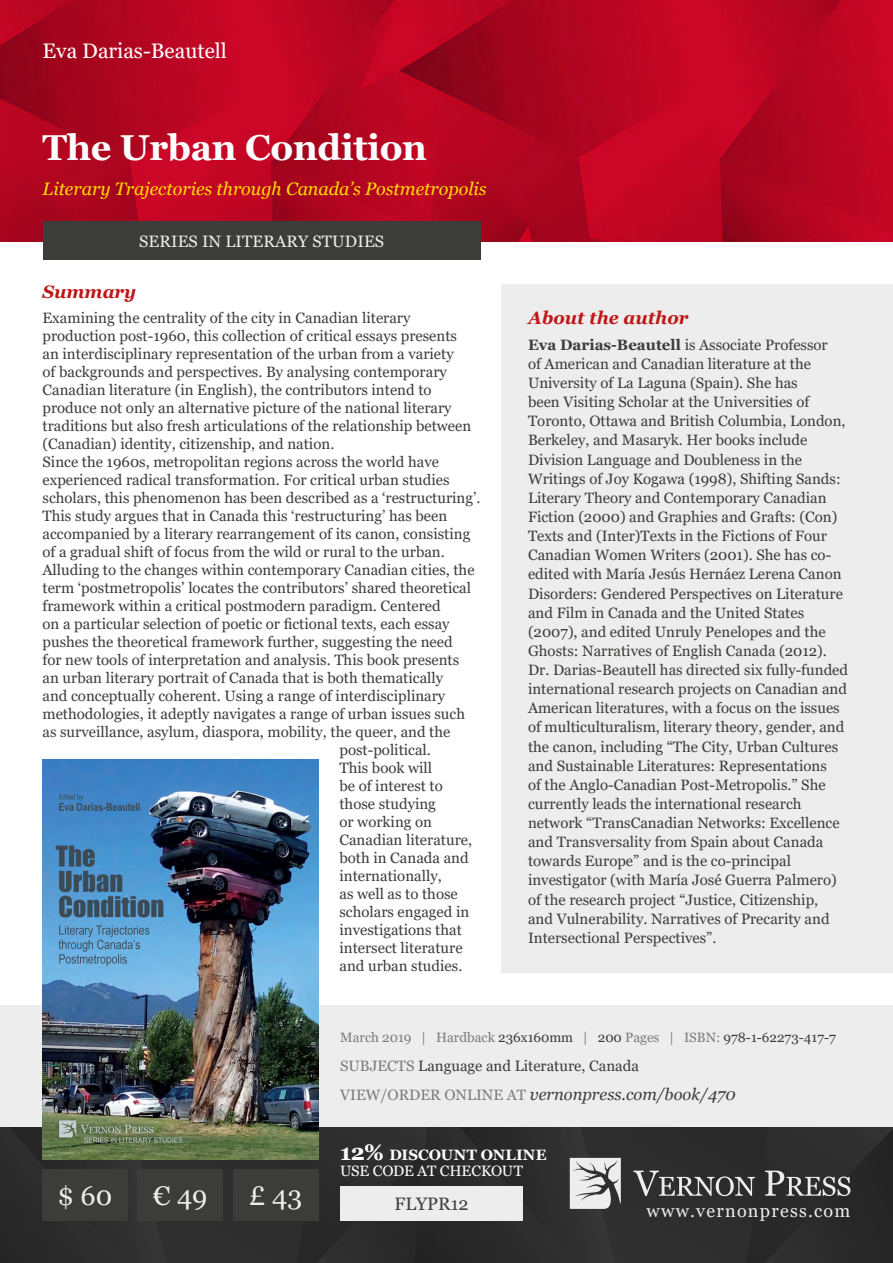
<style>
.page{position:relative;width:893px;height:1263px;background:#fff}
.page>*{position:absolute;margin:0;border:0;box-sizing:border-box;transform-origin:0 0}
.t1{font:700 36px "Georgia";letter-spacing:-.01em;color:#fff}
.t2{font:27px "Georgia";color:#ededed}
.t3{font:21px "Georgia";color:#fff}
.t4{font:italic 18px "Georgia";color:#fd0}
.t5{font:italic 700 18px "Georgia";color:#be1716}
.t6{font:18px "Georgia";letter-spacing:.07em;color:#ededed}
.t7{font:18px "Georgia";color:#404040}
.t8{font:italic 16.5px "Georgia";color:#3c3c3b}
.t9{font:16.5px "Georgia";letter-spacing:.01em;color:#ededed}
.t10{font:15px/19.2px "Georgia";color:#3c3c3b}
.t11{font:15px/16.5px "Georgia";letter-spacing:-.015em;color:#fff}
.t12{font:13.5px "Georgia";color:#7c7b7b}
.s1{font-weight:700}
.s2{color:#3c3c3b}
.s3{color:#7c7b7b}
.s4{font-style:normal;font-size:15px;color:#7c7b7b}
.s5{font-weight:700;font-size:22.5px}
</style>
<div class="page">
<img style="left:0;top:0;width:893px;height:242px">
<div style="left:0;top:1127px;width:893px;height:136px;background:#2d2d2d"></div>
<svg style="left:633px;top:1170px;width:122px;height:26px;background:#5b5b5b"></svg>
<svg style="left:765px;top:1170px;width:85px;height:26px;background:#636363"></svg>
<svg style="left:570px;top:1158px;width:51px;height:51px;background:#c2c2c2"></svg>
<div style="left:0;top:1005px;width:893px;height:122px;background:#ededed"></div>
<div style="left:43px;top:1169px;width:85px;height:51px;background:#3c3c3b"></div>
<div style="left:138px;top:1169px;width:85px;height:51px;background:#3c3c3b"></div>
<div style="left:233px;top:1169px;width:85px;height:51px;background:#3c3c3b"></div>
<div style="left:340px;top:1186px;width:183px;height:34px;background:#ededed"></div>
<div style="left:502px;top:284px;width:391px;height:688px;background:#ededed"></div>
<img style="left:43px;top:759px;width:275px;height:400px">
<div style="left:43px;top:221px;width:437px;height:38px;background:#3c3c3b"></div>
<h3 class="t3" style="left:43px;top:38px;width:186px">Eva Darias-Beautell</h3>
<h1 class="t1" style="left:43px;top:124px;width:386px">The Urban Condition</h1>
<p class="t4" style="left:43px;top:177px;width:446px">Literary Trajectories through Canada’s Postmetropolis</p>
<p class="t9" style="left:139px;top:231px;width:247px">SERIES IN LITERARY STUDIES</p>
<p class="t5" style="left:43px;top:280px;width:95px">Summary</p>
<p class="t10" style="left:43px;top:309px;width:369px">Examining the centrality of the city in Canadian literary</p>
<p class="t10" style="left:43px;top:327px;width:416px">production post-1960, this collection of critical essays presents</p>
<p class="t10" style="left:43px;top:345px;width:413px">an interdisciplinary representation of the urban from a variety</p>
<p class="t10" style="left:43px;top:363px;width:406px">of backgrounds and perspectives. By analysing contemporary</p>
<p class="t10" style="left:43px;top:381px;width:391px">Canadian literature (in English), the contributors intend to</p>
<p class="t10" style="left:43px;top:399px;width:411px">produce not only an alternative picture of the national literary</p>
<p class="t10" style="left:43px;top:417px;width:430px">traditions but also fresh articulations of the relationship between</p>
<p class="t10" style="left:43px;top:435px;width:293px">(Canadian) identity, citizenship, and nation.</p>
<p class="t10" style="left:43px;top:453px;width:398px">Since the 1960s, metropolitan regions across the world have</p>
<p class="t10" style="left:43px;top:471px;width:409px">experienced radical transformation. For critical urban studies</p>
<p class="t10" style="left:43px;top:489px;width:439px">scholars, this phenomenon has been described as a ‘restructuring’.</p>
<p class="t10" style="left:43px;top:507px;width:406px">This study argues that in Canada this ‘restructuring’ has been</p>
<p class="t10" style="left:43px;top:525px;width:429px">accompanied by a literary rearrangement of its canon, consisting</p>
<p class="t10" style="left:43px;top:543px;width:404px">of a gradual shift of focus from the wild or rural to the urban.</p>
<p class="t10" style="left:43px;top:561px;width:434px">Alluding to the changes within contemporary Canadian cities, the</p>
<p class="t10" style="left:43px;top:579px;width:430px">term ‘postmetropolis’ locates the contributors’ shared theoretical</p>
<p class="t10" style="left:43px;top:597px;width:400px">framework within a critical postmodern paradigm. Centered</p>
<p class="t10" style="left:43px;top:615px;width:409px">on a particular selection of poetic or fictional texts, each essay</p>
<p class="t10" style="left:43px;top:633px;width:412px">pushes the theoretical framework further, suggesting the need</p>
<p class="t10" style="left:43px;top:651px;width:418px">for new tools of interpretation and analysis. This book presents</p>
<p class="t10" style="left:43px;top:669px;width:402px">an urban literary portrait of Canada that is both thematically</p>
<p class="t10" style="left:43px;top:687px;width:404px">and conceptually coherent. Using a range of interdisciplinary</p>
<p class="t10" style="left:43px;top:705px;width:424px">methodologies, it adeptly navigates a range of urban issues such</p>
<p class="t10" style="left:43px;top:723px;width:409px">as surveillance, asylum, diaspora, mobility, the queer, and the</p>
<p class="t10" style="left:339px;top:741px;width:93px">post-political.</p>
<p class="t10" style="left:339px;top:759px;width:94px">This book will</p>
<p class="t10" style="left:339px;top:777px;width:105px">be of interest to</p>
<p class="t10" style="left:339px;top:795px;width:98px">those studying</p>
<p class="t10" style="left:339px;top:813px;width:94px">or working on</p>
<p class="t10" style="left:339px;top:831px;width:134px">Canadian literature,</p>
<p class="t10" style="left:339px;top:849px;width:131px">both in Canada and</p>
<p class="t10" style="left:339px;top:867px;width:104px">internationally,</p>
<p class="t10" style="left:339px;top:885px;width:120px">as well as to those</p>
<p class="t10" style="left:339px;top:903px;width:131px">scholars engaged in</p>
<p class="t10" style="left:339px;top:921px;width:124px">investigations that</p>
<p class="t10" style="left:339px;top:939px;width:125px">intersect literature</p>
<p class="t10" style="left:339px;top:957px;width:124px">and urban studies.</p>
<p class="t5" style="left:528px;top:306px;width:162px">About the author</p>
<p class="t10" style="left:528px;top:335px;width:322px"><span class="s1">Eva Darias-Beautell</span> is Associate Professor<br>of American and Canadian literature at the University of La Laguna (Spain). She has<br>been Visiting Scholar at the Universities of Toronto, Ottawa and British Columbia, London, Berkeley, and Masaryk. Her books include Division Language and Doubleness in the Writings of Joy Kogawa (1998), Shifting Sands:<br>Literary Theory and Contemporary Canadian Fiction (2000) and Graphies and Grafts: (Con)<br>Texts and (Inter)Texts in the Fictions of Four Canadian Women Writers (2001). She has co&shy;edited with María Jesús Hernáez Lerena Canon Disorders: Gendered Perspectives on Literature and Film in Canada and the United States (2007), and edited Unruly Penelopes and the Ghosts: Narratives of English Canada (2012).<br>Dr. Darias-Beautell has directed six fully-funded international research projects on Canadian and American literatures, with a focus on the issues of multiculturalism, literary theory, gender, and the canon, including “The City, Urban Cultures and Sustainable Literatures: Representations<br>of the Anglo-Canadian Post-Metropolis.” She currently leads the international research network “TransCanadian Networks: Excellence and Transversality from Spain about Canada towards Europe” and is the co-principal investigator (with María José Guerra Palmero) of the research project “Justice, Citizenship,<br>and Vulnerability. Narratives of Precarity and Intersectional Perspectives”.</p>
<p class="t12" style="left:340px;top:1029px;width:497px">March 2019 | Hardback <span class="s2">236x160mm</span> | <span class="s2">200</span> Pages | ISBN: <span class="s2">978-1-62273-417-7</span></p>
<p class="t10" style="left:340px;top:1057px;width:300px"><span class="s3">SUBJECTS</span> Language and Literature, Canada</p>
<p class="t8" style="left:340px;top:1084px;width:397px"><span class="s4">VIEW/ORDER ONLINE AT</span> vernonpress.com/book/470</p>
<p class="t11" style="left:340px;top:1146px;width:208px"><span class="s5">12%</span> <span class="s1">DISCOUNT ONLINE<br></span>USE CODE AT CHECKOUT</p>
<h2 class="t2" style="left:58px;top:1179px;width:56px">$ 60</h2>
<h2 class="t2" style="left:153px;top:1179px;width:56px">€ 49</h2>
<h2 class="t2" style="left:249px;top:1179px;width:55px">£ 43</h2>
<p class="t7" style="left:395px;top:1193px;width:76px">FLYPR12</p>
<p class="t6" style="left:647px;top:1199px;width:205px">www.vernonpress.com</p>
</div>
